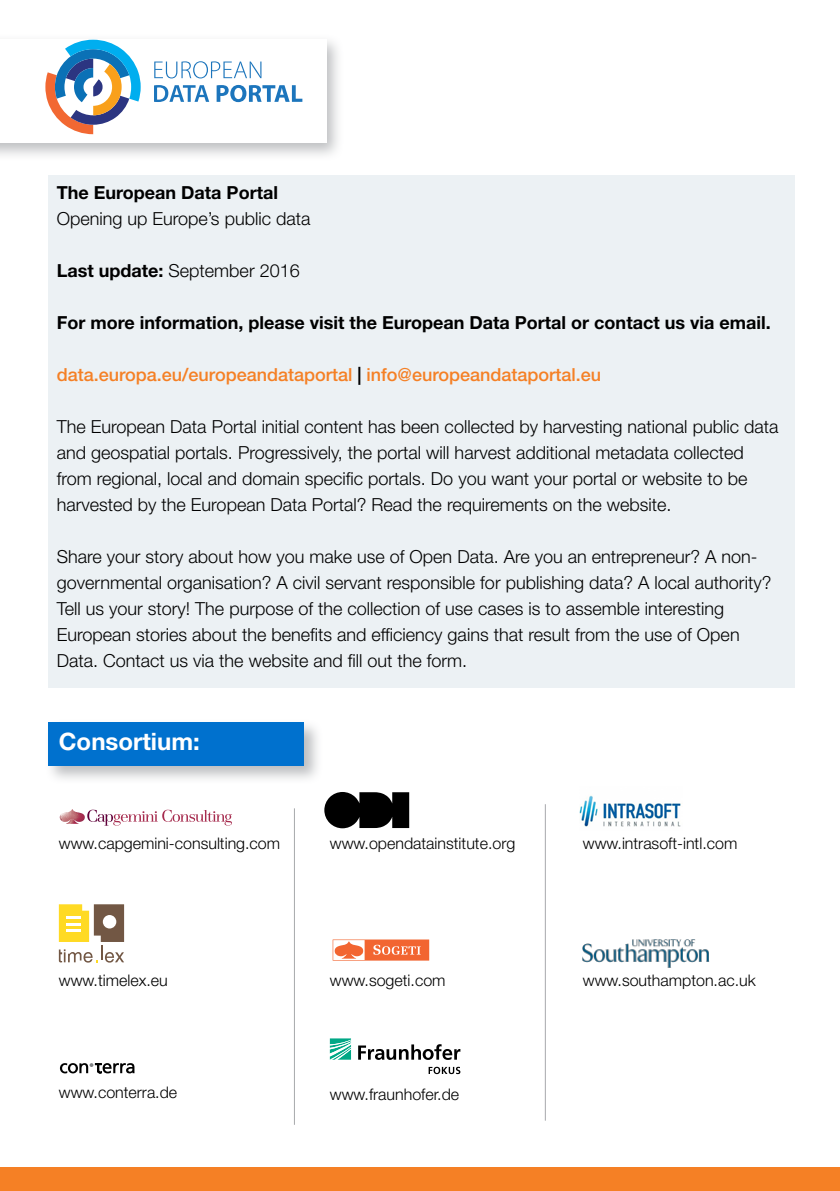
<style>
.page{position:relative;width:840px;height:1191px;background:#fff}
.page>*{position:absolute;margin:0;border:0;box-sizing:border-box;transform-origin:0 0}
.NEW{font:700 24px "Helvetica Neue";color:#fff}
.NEW-2{font:300 18px/26px "Helvetica Neue";color:#000}
.NEW-3{font:700 18px "Helvetica Neue";color:#000}
.NEW-4{font:500 18px "Helvetica Neue";color:#f58025}
.NEW-5{font:300 16px "Helvetica Neue";color:#000}
.s1{font-weight:700}
.s2{font-weight:700;color:#000}
</style>
<div class="page">
<div style="left:0;top:33px;width:344px;height:128px;background:#a7a9ac;opacity:.75"></div>
<div style="left:0;top:40px;width:326px;height:103px;background:#fff"></div>
<div style="left:48px;top:175px;width:746px;height:512px;background:#ecf1f4"></div>
<svg style="left:154px;top:61px;width:107px;height:17px"></svg>
<svg style="left:154px;top:85px;width:55px;height:17px"></svg>
<svg style="left:216px;top:85px;width:86px;height:17px"></svg>
<svg style="left:45px;top:40px;width:96px;height:94px"></svg>
<svg style="left:60px;top:809px;width:172px;height:16px"></svg>
<div style="left:44px;top:719px;width:279px;height:66px;background:#a7a9ac;opacity:.75"></div>
<div style="left:48px;top:722px;width:255px;height:44px;background:#0071ce"></div>
<hr style="left:294px;top:808px;width:1px;height:316px;background:#a7a9ac">
<hr style="left:544px;top:804px;width:1px;height:316px;background:#a7a9ac">
<div style="left:0;top:1167px;width:839px;height:24px;background:#f58025"></div>
<img style="left:582px;top:939px;width:127px;height:28px">
<img style="left:579px;top:795px;width:102px;height:32px">
<div style="left:332px;top:939px;width:97px;height:22px;background:#f69f7f"></div>
<svg style="left:332px;top:939px;width:97px;height:21px;background:#f58c65"></svg>
<svg style="left:324px;top:792px;width:85px;height:36px;background:#1e1e1e"></svg>
<svg style="left:59px;top:904px;width:65px;height:58px"></svg>
<div style="left:103px;top:915px;width:13px;height:13px;background:#fff;border-radius:50%"></div>
<svg style="left:60px;top:1063px;width:74px;height:10px"></svg>
<svg style="left:330px;top:1038px;width:21px;height:21px"></svg>
<svg style="left:358px;top:1044px;width:102px;height:16px"></svg>
<svg style="left:428px;top:1066px;width:32px;height:8px"></svg>
<p class="NEW-3" style="left:57px;top:181px;width:223px">The European Data Portal</p>
<p class="NEW-2" style="left:57px;top:205px;width:255px">Opening up Europe’s public data</p>
<p class="NEW-2" style="left:57px;top:257px;width:244px"><span class="s1">Last update:</span> September 2016</p>
<p class="NEW-3" style="left:57px;top:311px;width:715px">For more information, please visit the European Data Portal or contact us via email.</p>
<p class="NEW-4" style="left:57px;top:364px;width:545px">data.europa.eu/europeandataportal <span class="s2">|</span> info@europeandataportal.eu</p>
<p class="NEW-2" style="left:57px;top:413px;width:722px">The European Data Portal initial content has been collected by harvesting national public data and geospatial portals. Progressively, the portal will harvest additional metadata collected from regional, local and domain specific portals. Do you want your portal or website to be harvested by the European Data Portal? Read the requirements on the website.</p>
<p class="NEW-2" style="left:57px;top:543px;width:715px">Share your story about how you make use of Open Data. Are you an entrepreneur? A non&shy;governmental organisation? A civil servant responsible for publishing data? A local authority?<br>Tell us your story! The purpose of the collection of use cases is to assemble interesting European stories about the benefits and efficiency gains that result from the use of Open Data. Contact us via the website and fill out the form.</p>
<p class="NEW" style="left:59px;top:727px;width:142px">Consortium:</p>
<p class="NEW-5" style="left:59px;top:833px;width:223px">www.capgemini-consulting.com</p>
<p class="NEW-5" style="left:330px;top:833px;width:187px">www.opendatainstitute.org</p>
<p class="NEW-5" style="left:582px;top:833px;width:156px">www.intrasoft-intl.com</p>
<p class="NEW-5" style="left:59px;top:970px;width:110px">www.timelex.eu</p>
<p class="NEW-5" style="left:330px;top:970px;width:117px">www.sogeti.com</p>
<p class="NEW-5" style="left:582px;top:970px;width:174px">www.southampton.ac.uk</p>
<p class="NEW-5" style="left:59px;top:1082px;width:120px">www.conterra.de</p>
<p class="NEW-5" style="left:330px;top:1084px;width:131px">www.fraunhofer.de</p>
</div>
